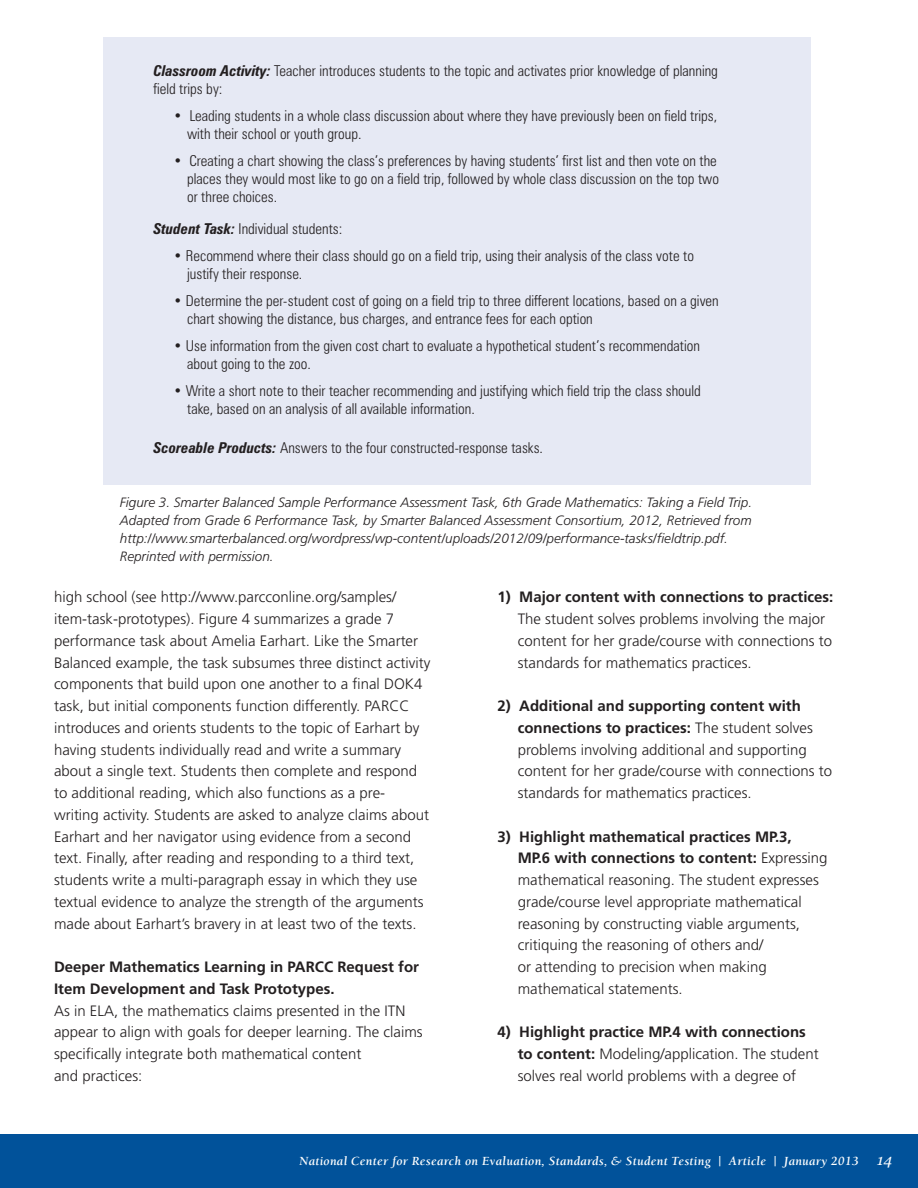
<style>
.page{position:relative;width:918px;height:1188px;background:#fff}
.page>*{position:absolute;margin:0;border:0;box-sizing:border-box;transform-origin:0 0}
.t1{font:300 15px/21.8px "Frutiger LT Std";color:#231f20}
.t2{font:300 condensed 15px/18px "Zurich BT";color:#231f20}
.t3{font:700 15px/21.8px "Frutiger LT Std";color:#231f20}
.t4{font:italic 300 13.5px/18px "Frutiger LT Std";color:#231f20}
.t5{font:italic 700 12.75px "Berkeley";letter-spacing:.025em;color:#fff}
.s1{font-weight:700;font-style:italic}
.s2{font-weight:700}
.s3{font-family:"Georgia";font-weight:400;font-size:15px}
</style>
<div class="page">
<div style="left:0;top:1134px;width:918px;height:54px;background:#01529a"></div>
<div style="left:104px;top:38px;width:707px;height:447px;background:#e6e9f4"></div>
<p class="t2" style="left:153px;top:62px;width:566px"><span class="s1">Classroom Activity:</span> Teacher introduces students to the topic and activates prior knowledge of planning field trips by:</p>
<p class="t2" style="left:187px;top:107px;width:532px;text-indent:-14px">• Leading students in a whole class discussion about where they have previously been on field trips, with their school or youth group.</p>
<p class="t2" style="left:187px;top:152px;width:533px;text-indent:-14px">• Creating a chart showing the class’s preferences by having students’ first list and then vote on the places they would most like to go on a field trip, followed by whole class discussion on the top two or three choices.</p>
<p class="t2" style="left:153px;top:220px;width:191px"><span class="s1">Student Task:</span> Individual students:</p>
<p class="t2" style="left:187px;top:247px;width:508px;text-indent:-14px">• Recommend where their class should go on a field trip, using their analysis of the class vote to justify their response.</p>
<p class="t2" style="left:187px;top:292px;width:533px;text-indent:-14px">• Determine the per-student cost of going on a field trip to three different locations, based on a given chart showing the distance, bus charges, and entrance fees for each option</p>
<p class="t2" style="left:187px;top:337px;width:514px;text-indent:-14px">• Use information from the given cost chart to evaluate a hypothetical student’s recommendation about going to the zoo.</p>
<p class="t2" style="left:187px;top:382px;width:515px;text-indent:-14px">• Write a short note to their teacher recommending and justifying which field trip the class should take, based on an analysis of all available information.</p>
<p class="t2" style="left:153px;top:439px;width:391px"><span class="s1">Scoreable Products:</span> Answers to the four constructed-response tasks.</p>
<p class="t4" style="left:120px;top:494px;width:634px">Figure 3. Smarter Balanced Sample Performance Assessment Task, 6th Grade Mathematics: Taking a Field Trip.<br>Adapted from Grade 6 Performance Task, by Smarter Balanced Assessment Consortium, 2012, Retrieved from http://www.smarterbalanced.org/wordpress/wp-content/uploads/2012/09/performance-tasks/fieldtrip.pdf.<br>Reprinted with permission.</p>
<p class="t1" style="left:54px;top:587px;width:378px">high school (see http://www.parcconline.org/samples/ item-task-prototypes). Figure 4 summarizes a grade 7 performance task about Amelia Earhart. Like the Smarter Balanced example, the task subsumes three distinct activity components that build upon one another to a final DOK4 task, but initial components function differently. PARCC introduces and orients students to the topic of Earhart by having students individually read and write a summary about a single text. Students then complete and respond to additional reading, which also functions as a pre&shy;writing activity. Students are asked to analyze claims about Earhart and her navigator using evidence from a second text. Finally, after reading and responding to a third text, students write a multi-paragraph essay in which they use textual evidence to analyze the strength of the arguments made about Earhart’s bravery in at least two of the texts.</p>
<p class="t3" style="left:54px;top:956px;width:367px">Deeper Mathematics Learning in PARCC Request for<br>Item Development and Task Prototypes.</p>
<p class="t1" style="left:54px;top:1000px;width:370px">As in ELA, the mathematics claims presented in the ITN appear to align with goals for deeper learning. The claims specifically integrate both mathematical content<br>and practices:</p>
<p class="t3" style="left:498px;top:586px;width:337px">1) Major content with connections to practices:</p>
<p class="t1" style="left:518px;top:608px;width:316px">The student solves problems involving the major content for her grade/course with connections to standards for mathematics practices.</p>
<p class="t1" style="left:518px;top:695px;width:316px;text-indent:-20px"><span class="s2">2) Additional and supporting content with connections to practices:</span> The student solves problems involving additional and supporting content for her grade/course with connections to standards for mathematics practices.</p>
<p class="t1" style="left:518px;top:826px;width:311px;text-indent:-20px"><span class="s2">3) Highlight mathematical practices MP.3, MP.6 with connections to content:</span> Expressing mathematical reasoning. The student expresses grade/course level appropriate mathematical reasoning by constructing viable arguments, critiquing the reasoning of others and/<br>or attending to precision when making mathematical statements.</p>
<p class="t1" style="left:518px;top:1021px;width:302px;text-indent:-20px"><span class="s2">4) Highlight practice MP.4 with connections to content:</span> Modeling/application. The student solves real world problems with a degree of</p>
<p class="t5" style="left:299px;top:1154px;width:594px">National Center for Research on Evaluation, Standards, &amp; Student Testing | Article | January 2013 <span class="s3">14</span></p>
</div>
